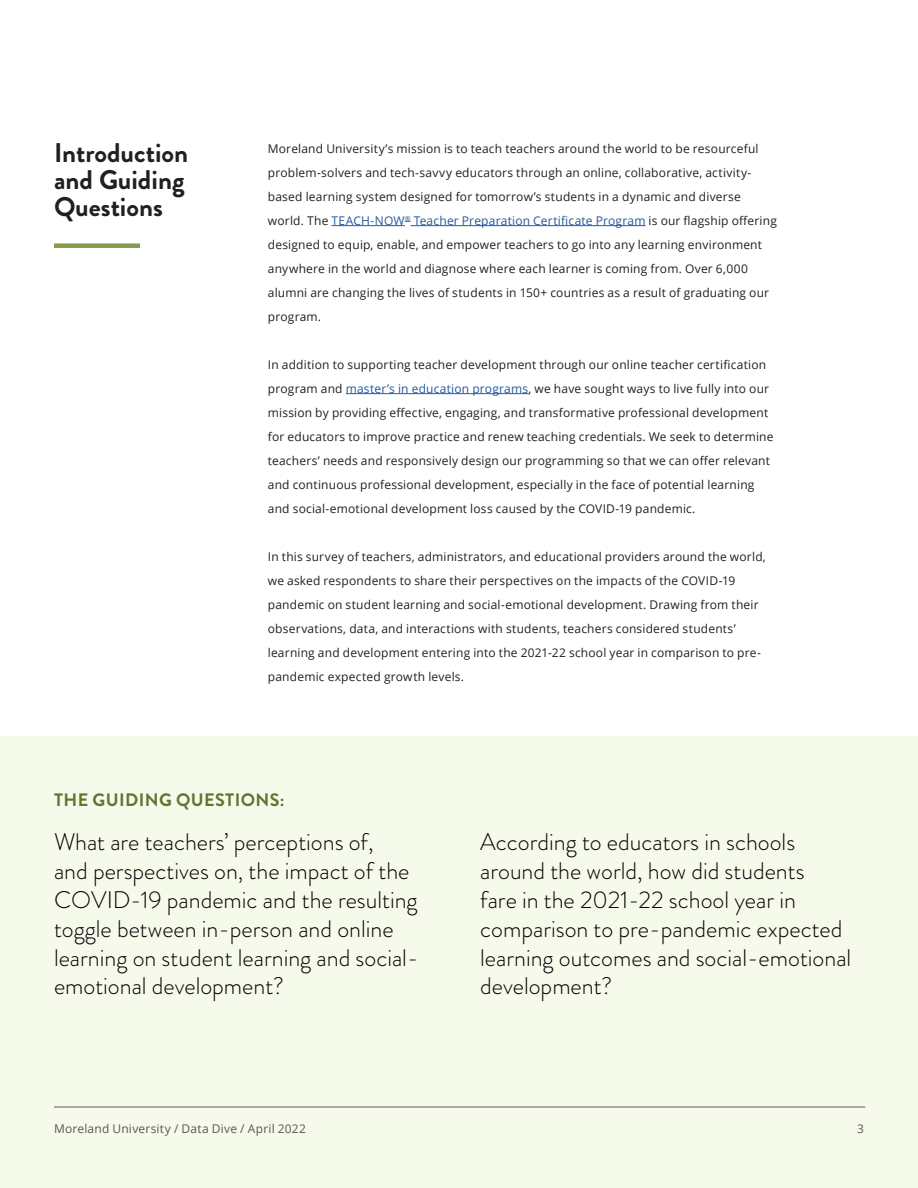
<style>
.page{position:relative;width:918px;height:1188px;background:#fff}
.page>*{position:absolute;margin:0;border:0;box-sizing:border-box;transform-origin:0 0}
.t1{font:700 27px/27px "Brandon Grotesque";color:#231f20}
.t2{font:300 24px/28.8px "Brandon Grotesque";color:#000}
.t3{font:700 18px "Brandon Grotesque";letter-spacing:.02em;color:#5f7530}
.t4{font:12px/24px "Open Sans";letter-spacing:.015em;color:#231f20}
.t5{font:12px "Open Sans";letter-spacing:.015em;color:#5a5758}
.s1{color:#26589e}
</style>
<div class="page">
<div style="left:0;top:736px;width:918px;height:452px;background:#f5faeb"></div>
<hr style="left:332px;top:225px;width:73px;height:1px;background:#26589e">
<hr style="left:411px;top:225px;width:235px;height:1px;background:#26589e">
<hr style="left:346px;top:393px;width:183px;height:1px;background:#26589e">
<div style="left:54px;top:243px;width:86px;height:5px;background:#839c4d"></div>
<hr style="left:54px;top:1107px;width:811px;height:1px;background:#5a5758">
<h1 class="t1" style="left:54px;top:140px;width:136px">Introduction and Guiding<br>Questions</h1>
<p class="t4" style="left:268px;top:136px;width:511px">Moreland University’s mission is to teach teachers around the world to be resourceful problem-solvers and tech-savvy educators through an online, collaborative, activity&shy;based learning system designed for tomorrow’s students in a dynamic and diverse world. The <span class="s1">TEACH-NOW</span><sup>®</sup> <span class="s1">Teacher Preparation Certificate Program</span> is our flagship offering designed to equip, enable, and empower teachers to go into any learning environment anywhere in the world and diagnose where each learner is coming from. Over 6,000 alumni are changing the lives of students in 150+ countries as a result of graduating our program.</p>
<p class="t4" style="left:268px;top:352px;width:507px">In addition to supporting teacher development through our online teacher certification program and <span class="s1">master’s in education programs</span>, we have sought ways to live fully into our mission by providing effective, engaging, and transformative professional development for educators to improve practice and renew teaching credentials. We seek to determine teachers’ needs and responsively design our programming so that we can offer relevant and continuous professional development, especially in the face of potential learning and social-emotional development loss caused by the COVID-19 pandemic.</p>
<p class="t4" style="left:268px;top:544px;width:500px">In this survey of teachers, administrators, and educational providers around the world, we asked respondents to share their perspectives on the impacts of the COVID-19 pandemic on student learning and social-emotional development. Drawing from their observations, data, and interactions with students, teachers considered students’ learning and development entering into the 2021-22 school year in comparison to pre&shy;pandemic expected growth levels.</p>
<h3 class="t3" style="left:54px;top:787px;width:232px">THE GUIDING QUESTIONS:</h3>
<h2 class="t2" style="left:54px;top:828px;width:366px">What are teachers’ perceptions of,<br>and perspectives on, the impact of the COVID-19 pandemic and the resulting toggle between in-person and online learning on student learning and social&shy;emotional development?</h2>
<h2 class="t2" style="left:480px;top:828px;width:373px">According to educators in schools around the world, how did students<br>fare in the 2021-22 school year in comparison to pre-pandemic expected learning outcomes and social-emotional development?</h2>
<p class="t5" style="left:54px;top:1121px;width:253px">Moreland University / Data Dive / April 2022</p>
<p class="t5" style="left:857px;top:1121px;width:8px">3</p>
</div>
